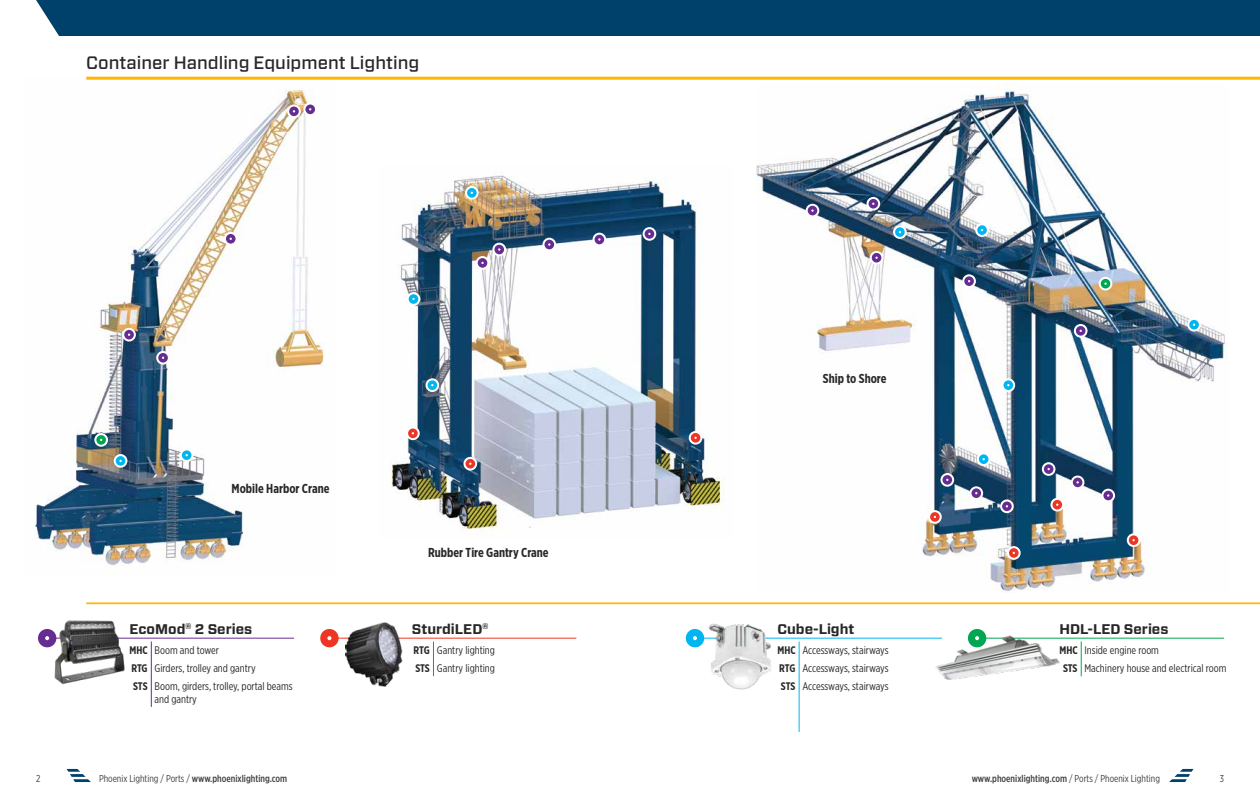
<style>
.page{position:relative;width:1260px;height:810px;background:#fff}
.page>*{position:absolute;margin:0;border:0;box-sizing:border-box;transform-origin:0 0}
.t1{font:500 18px "Forza";color:#292829}
.t2{font:700 14px "Forza";color:#292829}
.t3{font:700 13px "Gotham X Narrow";color:#292829}
.t4{font:11px/18.3px "Gotham X Narrow";color:#292829}
.t5{font:500 10px "Gotham X Narrow";color:#404042}
.t6{font:10px "Gotham X Narrow";color:#404042}
.s1{font-weight:700}
.s2{font-weight:400}
</style>
<div class="page">
<svg style="left:67px;top:769px;width:24px;height:13px"></svg>
<svg style="left:1169px;top:769px;width:24px;height:13px"></svg>
<img style="left:35px;top:89px;width:290px;height:476px">
<svg style="left:967px;top:628px;width:20px;height:20px"></svg>
<div style="left:966px;top:627px;width:22px;height:22px;border:2px solid #fff;border-radius:50%"></div>
<hr style="left:86px;top:77px;width:1174px;height:3px;background:#ffb600">
<div style="left:36px;top:0;width:1224px;height:36px;background:#00416b"></div>
<div style="left:37px;top:628px;width:20px;height:20px;background:#662d91;border-radius:50%"></div>
<div style="left:36px;top:627px;width:22px;height:22px;border:2px solid #fff;border-radius:50%"></div>
<svg style="left:45px;top:636px;width:4px;height:4px"></svg>
<hr style="left:51px;top:638px;width:243px;height:1px;background:#662d91">
<hr style="left:151px;top:642px;width:1px;height:65px;background:#662d91">
<div style="left:319px;top:628px;width:21px;height:20px;background:#ee3524;border-radius:50%"></div>
<div style="left:318px;top:627px;width:23px;height:22px;border:2px solid #fff;border-radius:50%"></div>
<svg style="left:327px;top:636px;width:4px;height:4px"></svg>
<hr style="left:333px;top:638px;width:243px;height:1px;background:#ee3524">
<hr style="left:433px;top:642px;width:1px;height:34px;background:#ee3524">
<img style="left:345px;top:622px;width:57px;height:64px">
<div style="left:685px;top:628px;width:20px;height:20px;background:#00b6f1;border-radius:50%"></div>
<div style="left:684px;top:627px;width:22px;height:22px;border:2px solid #fff;border-radius:50%"></div>
<svg style="left:693px;top:636px;width:4px;height:4px"></svg>
<hr style="left:699px;top:638px;width:243px;height:1px;background:#00b6f1">
<hr style="left:799px;top:642px;width:1px;height:90px;background:#00b6f1">
<img style="left:706px;top:623px;width:70px;height:67px">
<svg style="left:115px;top:455px;width:11px;height:12px"></svg>
<div style="left:114px;top:454px;width:13px;height:14px;border:2px solid #fff;border-radius:50%"></div>
<svg style="left:181px;top:449px;width:12px;height:12px"></svg>
<div style="left:180px;top:448px;width:14px;height:14px;border:2px solid #fff;border-radius:50%"></div>
<svg style="left:157px;top:352px;width:12px;height:12px"></svg>
<div style="left:156px;top:351px;width:14px;height:14px;border:2px solid #fff;border-radius:50%"></div>
<svg style="left:123px;top:329px;width:12px;height:12px"></svg>
<div style="left:122px;top:328px;width:14px;height:14px;border:2px solid #fff;border-radius:50%"></div>
<svg style="left:225px;top:233px;width:12px;height:12px"></svg>
<div style="left:224px;top:232px;width:14px;height:14px;border:2px solid #fff;border-radius:50%"></div>
<svg style="left:288px;top:106px;width:12px;height:11px"></svg>
<div style="left:287px;top:105px;width:14px;height:13px;border:2px solid #fff;border-radius:50%"></div>
<svg style="left:304px;top:104px;width:12px;height:11px"></svg>
<div style="left:303px;top:103px;width:14px;height:13px;border:2px solid #fff;border-radius:50%"></div>
<hr style="left:981px;top:638px;width:243px;height:1px;background:#00a651">
<hr style="left:1081px;top:642px;width:1px;height:34px;background:#00a651">
<img style="left:934px;top:633px;width:129px;height:47px">
<hr style="left:86px;top:602px;width:1174px;height:2px;background:#ffb600">
<svg style="left:95px;top:434px;width:12px;height:12px"></svg>
<div style="left:94px;top:433px;width:14px;height:14px;border:2px solid #fff;border-radius:50%"></div>
<img style="left:50px;top:620px;width:78px;height:65px">
<img style="left:391px;top:175px;width:334px;height:360px">
<svg style="left:493px;top:244px;width:12px;height:11px"></svg>
<div style="left:492px;top:243px;width:14px;height:13px;border:2px solid #fff;border-radius:50%"></div>
<svg style="left:477px;top:257px;width:11px;height:12px"></svg>
<div style="left:476px;top:256px;width:13px;height:14px;border:2px solid #fff;border-radius:50%"></div>
<svg style="left:543px;top:239px;width:12px;height:11px"></svg>
<div style="left:542px;top:238px;width:14px;height:13px;border:2px solid #fff;border-radius:50%"></div>
<svg style="left:594px;top:234px;width:11px;height:11px"></svg>
<div style="left:593px;top:233px;width:13px;height:13px;border:2px solid #fff;border-radius:50%"></div>
<svg style="left:644px;top:228px;width:11px;height:12px"></svg>
<div style="left:643px;top:227px;width:13px;height:14px;border:2px solid #fff;border-radius:50%"></div>
<svg style="left:465px;top:458px;width:11px;height:12px"></svg>
<div style="left:464px;top:457px;width:13px;height:14px;border:2px solid #fff;border-radius:50%"></div>
<svg style="left:407px;top:427px;width:12px;height:12px"></svg>
<div style="left:406px;top:426px;width:14px;height:14px;border:2px solid #fff;border-radius:50%"></div>
<svg style="left:690px;top:432px;width:11px;height:12px"></svg>
<div style="left:689px;top:431px;width:13px;height:14px;border:2px solid #fff;border-radius:50%"></div>
<svg style="left:466px;top:187px;width:12px;height:12px"></svg>
<div style="left:465px;top:186px;width:14px;height:14px;border:2px solid #fff;border-radius:50%"></div>
<svg style="left:408px;top:293px;width:11px;height:12px"></svg>
<div style="left:407px;top:292px;width:13px;height:14px;border:2px solid #fff;border-radius:50%"></div>
<svg style="left:427px;top:379px;width:11px;height:12px"></svg>
<div style="left:426px;top:378px;width:13px;height:14px;border:2px solid #fff;border-radius:50%"></div>
<img style="left:756px;top:83px;width:471px;height:508px">
<svg style="left:871px;top:252px;width:11px;height:12px"></svg>
<div style="left:870px;top:251px;width:13px;height:14px;border:2px solid #fff;border-radius:50%"></div>
<svg style="left:807px;top:205px;width:11px;height:11px"></svg>
<div style="left:806px;top:204px;width:13px;height:13px;border:2px solid #fff;border-radius:50%"></div>
<svg style="left:868px;top:198px;width:11px;height:12px"></svg>
<div style="left:867px;top:197px;width:13px;height:14px;border:2px solid #fff;border-radius:50%"></div>
<svg style="left:970px;top:487px;width:12px;height:12px"></svg>
<div style="left:969px;top:486px;width:14px;height:14px;border:2px solid #fff;border-radius:50%"></div>
<svg style="left:1100px;top:278px;width:11px;height:11px"></svg>
<div style="left:1099px;top:277px;width:13px;height:13px;border:2px solid #fff;border-radius:50%"></div>
<svg style="left:929px;top:511px;width:12px;height:12px"></svg>
<div style="left:928px;top:510px;width:14px;height:14px;border:2px solid #fff;border-radius:50%"></div>
<svg style="left:1008px;top:547px;width:12px;height:12px"></svg>
<div style="left:1007px;top:546px;width:14px;height:14px;border:2px solid #fff;border-radius:50%"></div>
<svg style="left:1051px;top:499px;width:12px;height:12px"></svg>
<div style="left:1050px;top:498px;width:14px;height:14px;border:2px solid #fff;border-radius:50%"></div>
<svg style="left:1128px;top:534px;width:11px;height:12px"></svg>
<div style="left:1127px;top:533px;width:13px;height:14px;border:2px solid #fff;border-radius:50%"></div>
<svg style="left:894px;top:226px;width:12px;height:12px"></svg>
<div style="left:893px;top:225px;width:14px;height:14px;border:2px solid #fff;border-radius:50%"></div>
<svg style="left:976px;top:224px;width:12px;height:12px"></svg>
<div style="left:975px;top:223px;width:14px;height:14px;border:2px solid #fff;border-radius:50%"></div>
<svg style="left:1188px;top:319px;width:12px;height:12px"></svg>
<div style="left:1187px;top:318px;width:14px;height:14px;border:2px solid #fff;border-radius:50%"></div>
<svg style="left:978px;top:453px;width:12px;height:12px"></svg>
<div style="left:977px;top:452px;width:14px;height:14px;border:2px solid #fff;border-radius:50%"></div>
<svg style="left:1003px;top:379px;width:11px;height:12px"></svg>
<div style="left:1002px;top:378px;width:13px;height:14px;border:2px solid #fff;border-radius:50%"></div>
<svg style="left:942px;top:474px;width:11px;height:12px"></svg>
<div style="left:941px;top:473px;width:13px;height:14px;border:2px solid #fff;border-radius:50%"></div>
<svg style="left:1001px;top:500px;width:12px;height:12px"></svg>
<div style="left:1000px;top:499px;width:14px;height:14px;border:2px solid #fff;border-radius:50%"></div>
<svg style="left:1072px;top:477px;width:11px;height:11px"></svg>
<div style="left:1071px;top:476px;width:13px;height:13px;border:2px solid #fff;border-radius:50%"></div>
<svg style="left:1043px;top:463px;width:11px;height:12px"></svg>
<div style="left:1042px;top:462px;width:13px;height:14px;border:2px solid #fff;border-radius:50%"></div>
<svg style="left:1102px;top:490px;width:12px;height:11px"></svg>
<div style="left:1101px;top:489px;width:14px;height:13px;border:2px solid #fff;border-radius:50%"></div>
<svg style="left:963px;top:275px;width:12px;height:12px"></svg>
<div style="left:962px;top:274px;width:14px;height:14px;border:2px solid #fff;border-radius:50%"></div>
<svg style="left:1075px;top:325px;width:12px;height:12px"></svg>
<div style="left:1074px;top:324px;width:14px;height:14px;border:2px solid #fff;border-radius:50%"></div>
<h1 class="t1" style="left:86px;top:51px;width:335px">Container Handling Equipment Lighting</h1>
<p class="t3" style="left:232px;top:481px;width:99px">Mobile Harbor Crane</p>
<p class="t2" style="left:130px;top:620px;width:124px">EcoMod<sup>®</sup> 2 Series</p>
<p class="t4" style="left:130px;top:640px;width:165px"><span class="s1">MHC</span> Boom and tower<br><span class="s1">RTG</span> Girders, trolley and gantry<br><span class="s1">STS</span> Boom, girders, trolley, portal beams</p>
<p class="t4" style="left:155px;top:689px;width:44px">and gantry</p>
<p class="t3" style="left:428px;top:544px;width:122px">Rubber Tire Gantry Crane</p>
<p class="t2" style="left:412px;top:620px;width:78px">SturdiLED<sup>®</sup></p>
<p class="t4" style="left:414px;top:640px;width:83px"><span class="s1">RTG</span> Gantry lighting<br><span class="s1">STS</span> Gantry lighting</p>
<p class="t3" style="left:823px;top:370px;width:65px">Ship to Shore</p>
<p class="t2" style="left:777px;top:620px;width:79px">Cube-Light</p>
<p class="t4" style="left:777px;top:640px;width:113px;text-align:justify"><span class="s1">MHC</span> Accessways, stairways <span class="s1">RTG</span> Accessways, stairways <span class="s1">STS</span> Accessways, stairways</p>
<p class="t2" style="left:1060px;top:620px;width:110px">HDL-LED Series</p>
<p class="t4" style="left:1063px;top:640px;width:165px;text-indent:-3px"><span class="s1">MHC</span> Inside engine room<br><span class="s1">STS</span> Machinery house and electrical room</p>
<p class="t6" style="left:36px;top:773px;width:6px">2</p>
<p class="t5" style="left:99px;top:772px;width:190px"><span class="s2">Phoenix Lighting / Ports /</span> www.phoenixlighting.com</p>
<p class="t5" style="left:972px;top:772px;width:190px">www.phoenixlighting.com <span class="s2">/ Ports / Phoenix Lighting</span></p>
<p class="t6" style="left:1220px;top:773px;width:6px">3</p>
</div>
